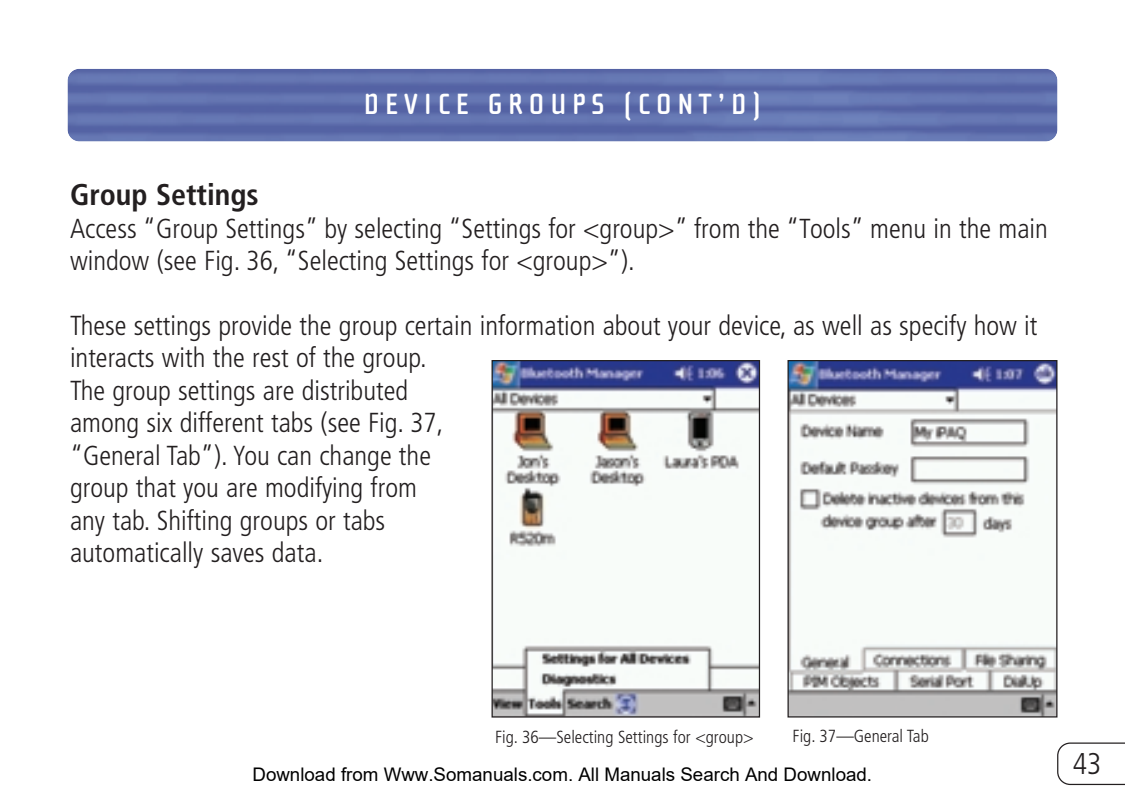
<style>
.page{position:relative;width:1125px;height:810px;background:#fff}
.page>*{position:absolute;margin:0;border:0;box-sizing:border-box;transform-origin:0 0}
.t1{font:700 30px "Cholla Sans";letter-spacing:.19em;color:#fff}
.t2{font:700 condensed 30px "Frutiger";color:#231f20}
.t3{font:300 condensed 30px "Frutiger";color:#231f20}
.t4{font:300 condensed 27.5px/32.5px "Frutiger";color:#231f20}
.t5{font:18.75px "Arial";color:#000}
.t6{font:300 condensed 17.5px "Frutiger";color:#231f20}
</style>
<div class="page">
<img style="left:68px;top:69px;width:990px;height:73px;border-radius:12px">
<svg style="left:1057px;top:742px;width:68px;height:43px"></svg>
<img style="left:494px;top:362px;width:264px;height:354px">
<div style="left:492px;top:360px;width:268px;height:358px;border:1px solid #231f20"></div>
<img style="left:790px;top:362px;width:266px;height:354px">
<div style="left:788px;top:360px;width:270px;height:358px;border:1px solid #231f20"></div>
<p class="t1" style="left:364px;top:95px;width:399px">DEVICE GROUPS (CONT’D)</p>
<p class="t2" style="left:70px;top:182px;width:190px">Group Settings</p>
<p class="t4" style="left:70px;top:214px;width:979px">Access “Group Settings” by selecting “Settings for &lt;group&gt;” from the “Tools” menu in the main window (see Fig. 36, “Selecting Settings for &lt;group&gt;”).</p>
<p class="t4" style="left:70px;top:311px;width:969px">These settings provide the group certain information about your device, as well as specify how it interacts with the rest of the group.<br>The group settings are distributed<br>among six different tabs (see Fig. 37,<br>“General Tab”). You can change the<br>group that you are modifying from<br>any tab. Shifting groups or tabs<br>automatically saves data.</p>
<p class="t6" style="left:495px;top:730px;width:260px">Fig. 36—Selecting Settings for &lt;group&gt;</p>
<p class="t6" style="left:793px;top:729px;width:138px">Fig. 37—General Tab</p>
<p class="t5" style="left:252px;top:764px;width:621px">Download from Www.Somanuals.com. All Manuals Search And Download.</p>
<p class="t3" style="left:1073px;top:751px;width:30px">43</p>
</div>
